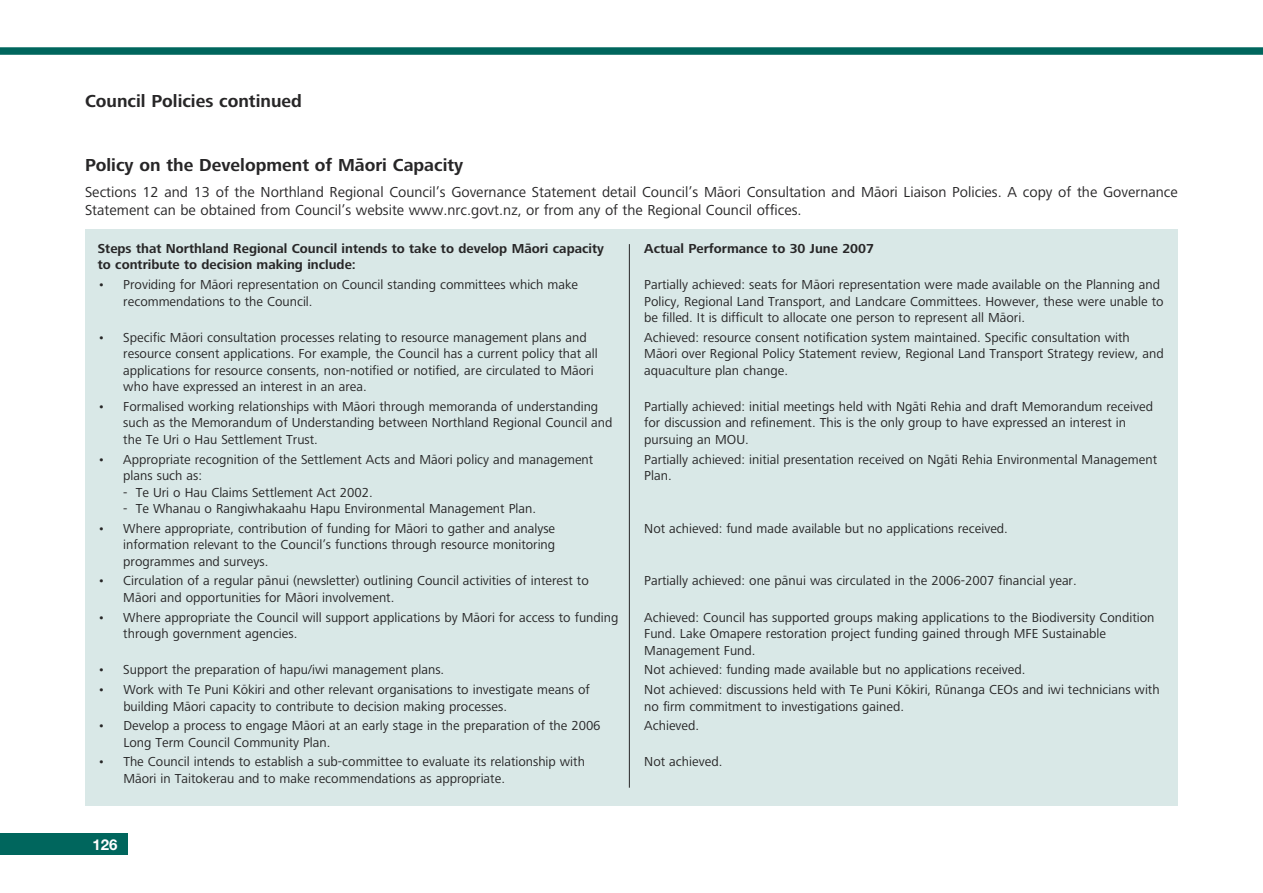
<style>
.page{position:relative;width:1263px;height:893px;background:#fff}
.page>*{position:absolute;margin:0;border:0;box-sizing:border-box;transform-origin:0 0}
.t1{font:700 18px "Frutiger Next LT Mao";color:#272627}
.t2{font:15px/18px "Frutiger Next LT Maori";color:#272627}
.t3{font:700 15px "Helvetica Neue";color:#fff}
.t4{font:13.5px/16.5px "Frutiger Next LT Maori";color:#272627}
.t5{font:700 13.5px/16.5px "Frutiger Next LT Mao";color:#272627}
</style>
<div class="page">
<div style="left:85px;top:230px;width:1093px;height:576px;background:#d9e8e7"></div>
<hr style="left:629px;top:244px;width:1px;height:544px;background:#272627">
<div style="left:0;top:833px;width:128px;height:22px;background:#00665d"></div>
<div style="left:0;top:47px;width:1263px;height:8px;background:#00665d"></div>
<h1 class="t1" style="left:85px;top:95px;width:218px">Council Policies continued</h1>
<h1 class="t1" style="left:85px;top:159px;width:380px">Policy on the Development of Mäori Capacity</h1>
<p class="t2" style="left:85px;top:185px;width:1094px">Sections 12 and 13 of the Northland Regional Council’s Governance Statement detail Council’s Mäori Consultation and Mäori Liaison Policies. A copy of the Governance<br>Statement can be obtained from Council’s website www.nrc.govt.nz, or from any of the Regional Council offices.</p>
<p class="t5" style="left:98px;top:242px;width:508px">Steps that Northland Regional Council intends to take to develop Mäori capacity to contribute to decision making include:</p>
<p class="t4" style="left:123px;top:278px;width:456px;text-indent:-26px">• Providing for Mäori representation on Council standing committees which make recommendations to the Council.</p>
<p class="t4" style="left:123px;top:330px;width:476px;text-indent:-26px">• Specific Mäori consultation processes relating to resource management plans and resource consent applications. For example, the Council has a current policy that all applications for resource consents, non-notified or notified, are circulated to Mäori who have expressed an interest in an area.</p>
<p class="t4" style="left:123px;top:400px;width:491px;text-indent:-26px">• Formalised working relationships with Mäori through memoranda of understanding such as the Memorandum of Understanding between Northland Regional Council and the Te Uri o Hau Settlement Trust.</p>
<p class="t4" style="left:123px;top:452px;width:471px;text-indent:-26px">• Appropriate recognition of the Settlement Acts and Mäori policy and management plans such as:</p>
<p class="t4" style="left:123px;top:485px;width:251px">- Te Uri o Hau Claims Settlement Act 2002.</p>
<p class="t4" style="left:123px;top:502px;width:414px">- Te Whanau o Rangiwhakaahu Hapu Environmental Management Plan.</p>
<p class="t4" style="left:123px;top:521px;width:433px;text-align:justify;text-indent:-26px">• Where appropriate, contribution of funding for Mäori to gather and analyse information relevant to the Council’s functions through resource monitoring programmes and surveys.</p>
<p class="t4" style="left:123px;top:574px;width:467px;text-indent:-26px">• Circulation of a regular pänui (newsletter) outlining Council activities of interest to<br>Mäori and opportunities for Mäori involvement.</p>
<p class="t4" style="left:123px;top:610px;width:497px;text-indent:-26px">• Where appropriate the Council will support applications by Mäori for access to funding through government agencies.</p>
<p class="t4" style="left:98px;top:663px;width:348px">• Support the preparation of hapu/iwi management plans.</p>
<p class="t4" style="left:123px;top:683px;width:468px;text-indent:-26px">• Work with Te Puni Kökiri and other relevant organisations to investigate means of building Mäori capacity to contribute to decision making processes.</p>
<p class="t4" style="left:123px;top:719px;width:479px;text-indent:-26px">• Develop a process to engage Mäori at an early stage in the preparation of the 2006<br>Long Term Council Community Plan.</p>
<p class="t4" style="left:123px;top:755px;width:463px;text-indent:-26px">• The Council intends to establish a sub-committee to evaluate its relationship with<br>Mäori in Taitokerau and to make recommendations as appropriate.</p>
<p class="t5" style="left:644px;top:242px;width:231px">Actual Performance to 30 June 2007</p>
<p class="t4" style="left:644px;top:278px;width:521px">Partially achieved: seats for Mäori representation were made available on the Planning and<br>Policy, Regional Land Transport, and Landcare Committees. However, these were unable to be filled. It is difficult to allocate one person to represent all Mäori.</p>
<p class="t4" style="left:644px;top:330px;width:521px">Achieved: resource consent notification system maintained. Specific consultation with<br>Mäori over Regional Policy Statement review, Regional Land Transport Strategy review, and aquaculture plan change.</p>
<p class="t4" style="left:644px;top:400px;width:510px">Partially achieved: initial meetings held with Ngäti Rehia and draft Memorandum received for discussion and refinement. This is the only group to have expressed an interest in pursuing an MOU.</p>
<p class="t4" style="left:644px;top:452px;width:514px">Partially achieved: initial presentation received on Ngäti Rehia Environmental Management<br>Plan.</p>
<p class="t4" style="left:644px;top:521px;width:365px">Not achieved: fund made available but no applications received.</p>
<p class="t4" style="left:644px;top:574px;width:434px">Partially achieved: one pänui was circulated in the 2006-2007 financial year.</p>
<p class="t4" style="left:644px;top:610px;width:512px">Achieved: Council has supported groups making applications to the Biodiversity Condition<br>Fund. Lake Omapere restoration project funding gained through MFE Sustainable<br>Management Fund.</p>
<p class="t4" style="left:644px;top:661px;width:517px;line-height:19.6px">Not achieved: funding made available but no applications received.<br>Not achieved: discussions held with Te Puni Kökiri, Rünanga CEOs and iwi technicians with</p>
<p class="t4" style="left:644px;top:698px;width:261px;line-height:19.6px">no firm commitment to investigations gained.<br>Achieved.</p>
<p class="t4" style="left:644px;top:755px;width:80px">Not achieved.</p>
<p class="t3" style="left:93px;top:835px;width:27px">126</p>
</div>
